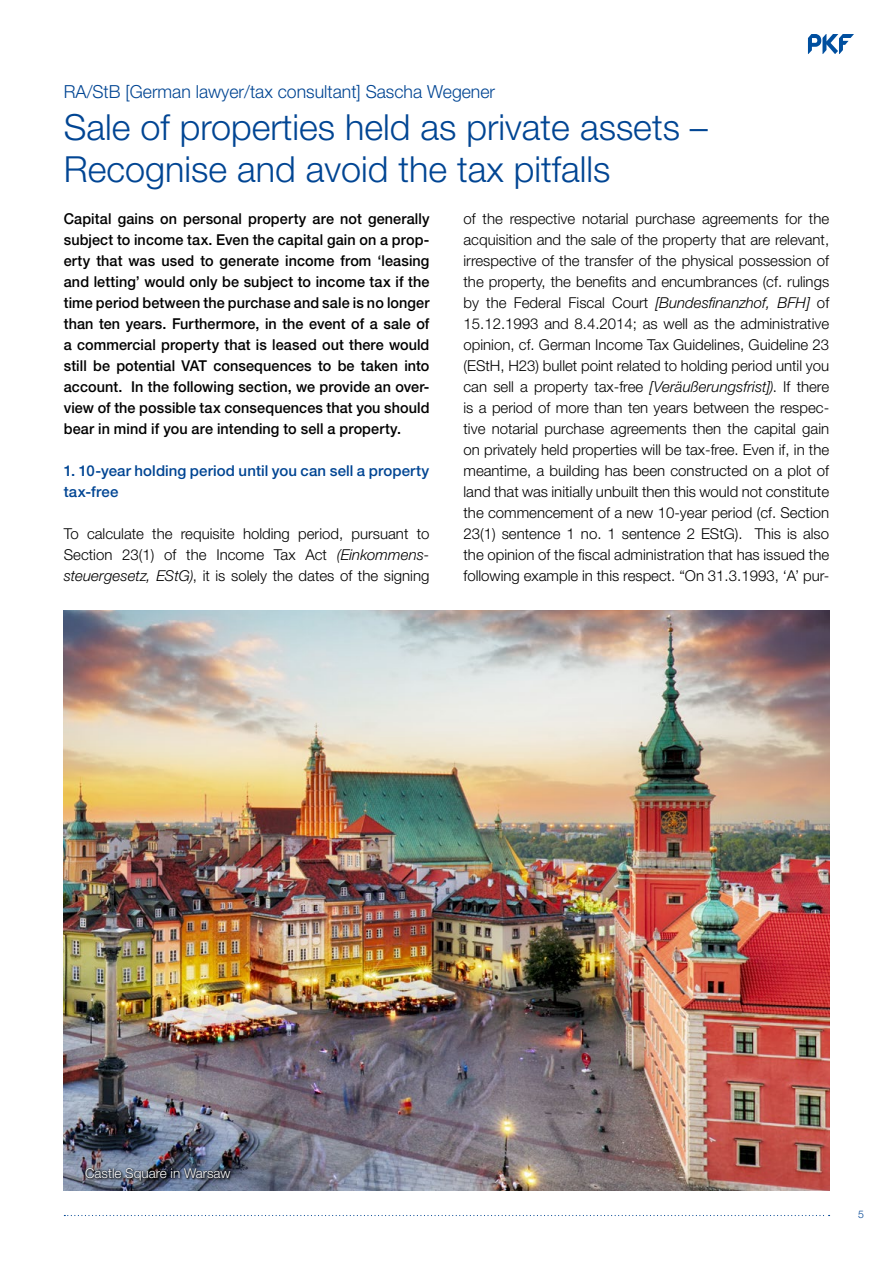
<style>
.page{position:relative;width:893px;height:1263px;background:#fff}
.page>*{position:absolute;margin:0;border:0;box-sizing:border-box;transform-origin:0 0}
.t1{font:300 36px/42px "Helvetica Neue LT Std";color:#014593}
.t2{font:300 18px "Helvetica Neue LT Std";color:#014593}
.t3{font:300 15px/21px "Helvetica Neue LT Std";color:#000;text-align:justify}
.t4{font:500 15px/21px "Helvetica Neue LT Std";letter-spacing:.005em;color:#000;text-align:justify;scale:.96 1}
.t5{font:500 15px/21px "Helvetica Neue LT Std";letter-spacing:.01em;color:#014593}
.t6{font:300 13.5px "Helvetica Neue LT Std";color:#fff}
.t7{font:300 10.5px "Helvetica Neue LT Std";color:#014593}
.s1{font-style:italic}
</style>
<div class="page">
<img style="left:64px;top:610px;width:765px;height:581px">
<svg style="left:808px;top:34px;width:46px;height:20px"></svg>
<svg style="left:64px;top:1215px;width:766px;height:1px"></svg>
<svg style="left:85px;top:1168px;width:149px;height:16px"></svg>
<div style="left:84px;top:1167px;width:147px;height:15px;background:#000;opacity:.75"></div>
<p class="t2" style="left:64px;top:81px;width:433px">RA/StB [German lawyer/tax consultant] Sascha Wegener</p>
<h1 class="t1" style="left:64px;top:106px;width:646px">Sale of properties held as private assets –<br>Recognise and avoid the tax pitfalls</h1>
<p class="t4" style="left:64px;top:208px;width:382px">Capital gains on personal property are not generally subject to income tax. Even the capital gain on a prop&shy;erty that was used to generate income from ‘leasing and letting’ would only be subject to income tax if the time period between the purchase and sale is no longer than ten years. Furthermore, in the event of a sale of a commercial property that is leased out there would still be potential VAT consequences to be taken into account. In the following section, we provide an over&shy;view of the possible tax consequences that you should bear in mind if you are intending to sell a property.</p>
<p class="t5" style="left:64px;top:460px;width:367px">1. 10-year holding period until you can sell a property tax-free</p>
<p class="t3" style="left:64px;top:522px;width:367px">To calculate the requisite holding period, pursuant to Section 23(1) of the Income Tax Act <span class="s1">(Einkommens&shy;steuergesetz, EStG)</span>, it is solely the dates of the signing</p>
<p class="t3" style="left:463px;top:207px;width:367px">of the respective notarial purchase agreements for the acquisition and the sale of the property that are relevant, irrespective of the transfer of the physical possession of the property, the benefits and encumbrances (cf. rulings by the Federal Fiscal Court <span class="s1">[Bundesfinanzhof, BFH]</span> of 15.12.1993 and 8.4.2014; as well as the administrative opinion, cf. German Income Tax Guidelines, Guideline 23 (EStH, H23) bullet point related to holding period until you can sell a property tax-free <span class="s1">[Veräußerungsfrist])</span>. If there is a period of more than ten years between the respec&shy;tive notarial purchase agreements then the capital gain on privately held properties will be tax-free. Even if, in the meantime, a building has been constructed on a plot of land that was initially unbuilt then this would not constitute the commencement of a new 10-year period (cf. Section 23(1) sentence 1 no. 1 sentence 2 EStG). This is also the opinion of the fiscal administration that has issued the following example in this respect. “On 31.3.1993, ‘A’ pur-</p>
<p class="t6" style="left:85px;top:1165px;width:147px">Castle Square in Warsaw</p>
<p class="t7" style="left:858px;top:1208px;width:7px">5</p>
</div>
